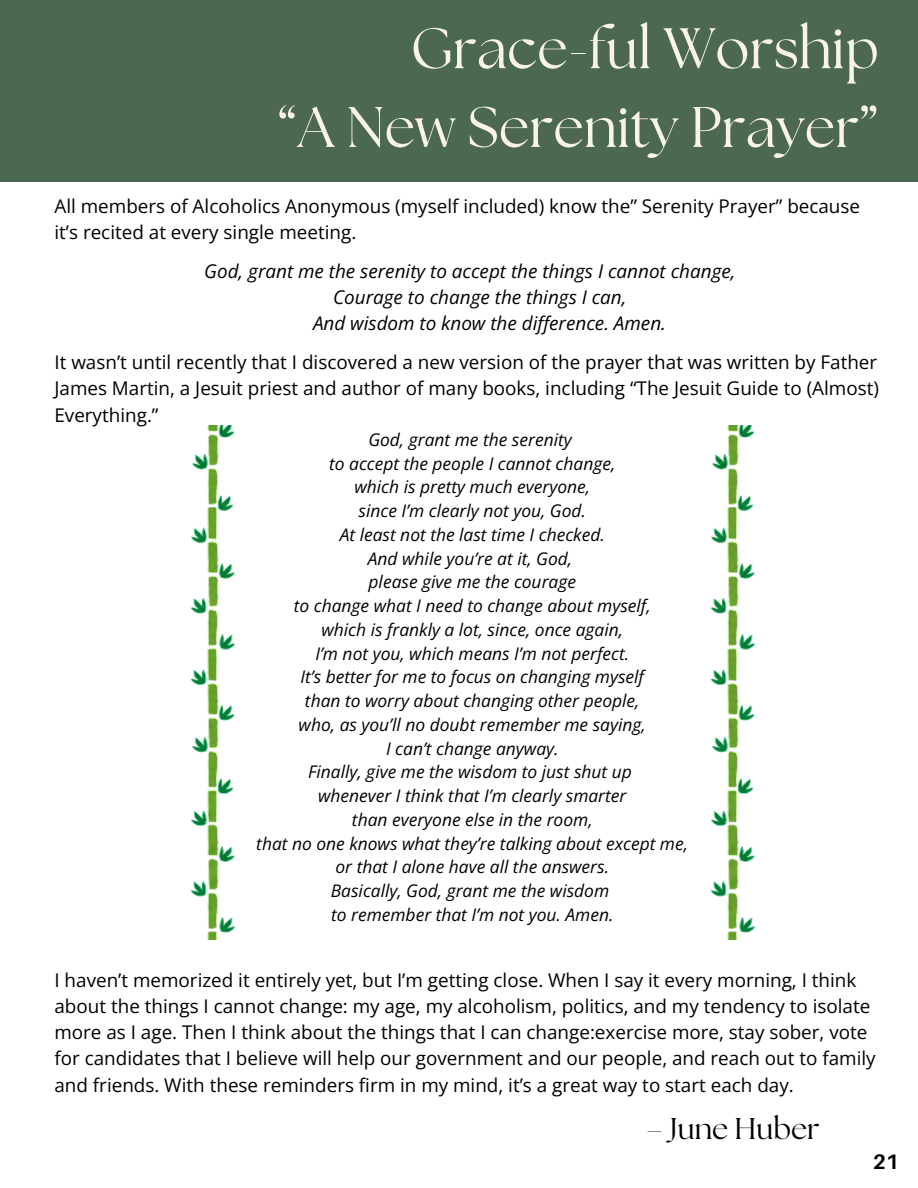
<style>
.page{position:relative;width:918px;height:1188px;background:#fff}
.page>*{position:absolute;margin:0;border:0;box-sizing:border-box;transform-origin:0 0}
.t1{font:57px/78.8px "The Seasons";color:#f8f4eb;text-align:right}
.t2{font:30px "The Seasons";color:#000}
.t3{font:700 21px "Aileron";color:#000}
.t4{font:18.9px/26.2px "Open Sans";color:#000}
.t5{font:italic 18.9px "Open Sans";color:#000}
.t6{font:italic 17.4px "Open Sans";color:#000}
</style>
<div class="page">
<div style="left:0;top:0;width:918px;height:181px;background:#4d6851"></div>
<img style="left:711px;top:425px;width:44px;height:514px">
<img style="left:190px;top:425px;width:45px;height:514px">
<p class="t1" style="left:278px;top:13px;width:603px">Grace-ful Worship<br>“A New Serenity Prayer”</p>
<h1 class="t4" style="left:54px;top:192px;width:807px">All members of Alcoholics Anonymous (myself included) know the” Serenity Prayer” because it’s recited at every single meeting.</h1>
<p class="t5" style="left:204px;top:258px;width:533px">God, grant me the serenity to accept the things I cannot change,</p>
<p class="t5" style="left:333px;top:284px;width:295px">Courage to change the things I can,</p>
<p class="t5" style="left:313px;top:310px;width:354px">And wisdom to know the difference. Amen.</p>
<p class="t4" style="left:54px;top:349px;width:826px;text-align:justify">It wasn’t until recently that I discovered a new version of the prayer that was written by Father James Martin, a Jesuit priest and author of many books, including “The Jesuit Guide to (Almost)<br>Everything.”</p>
<p class="t6" style="left:368px;top:427px;width:205px">God, grant me the serenity</p>
<p class="t6" style="left:329px;top:451px;width:288px">to accept the people I cannot change,</p>
<p class="t6" style="left:354px;top:475px;width:237px">which is pretty much everyone,</p>
<p class="t6" style="left:359px;top:499px;width:229px">since I’m clearly not you, God.</p>
<p class="t6" style="left:340px;top:522px;width:267px">At least not the last time I checked.</p>
<p class="t6" style="left:368px;top:546px;width:206px">And while you’re at it, God,</p>
<p class="t6" style="left:369px;top:570px;width:209px">please give me the courage</p>
<p class="t6" style="left:294px;top:594px;width:358px">to change what I need to change about myself,</p>
<p class="t6" style="left:321px;top:617px;width:303px">which is frankly a lot, since, once again,</p>
<p class="t6" style="left:315px;top:641px;width:315px">I’m not you, which means I’m not perfect.</p>
<p class="t6" style="left:300px;top:665px;width:345px">It’s better for me to focus on changing myself</p>
<p class="t6" style="left:305px;top:689px;width:336px">than to worry about changing other people,</p>
<p class="t6" style="left:299px;top:712px;width:349px">who, as you’ll no doubt remember me saying,</p>
<p class="t6" style="left:386px;top:736px;width:174px">I can’t change anyway.</p>
<p class="t6" style="left:308px;top:760px;width:325px">Finally, give me the wisdom to just shut up</p>
<p class="t6" style="left:318px;top:784px;width:310px">whenever I think that I’m clearly smarter</p>
<p class="t6" style="left:352px;top:807px;width:242px">than everyone else in the room,</p>
<p class="t6" style="left:256px;top:831px;width:433px">that no one knows what they’re talking about except me,</p>
<p class="t6" style="left:336px;top:855px;width:275px">or that I alone have all the answers.</p>
<p class="t6" style="left:331px;top:879px;width:280px">Basically, God, grant me the wisdom</p>
<p class="t6" style="left:331px;top:902px;width:284px">to remember that I’m not you. Amen.</p>
<p class="t4" style="left:54px;top:966px;width:823px">I haven’t memorized it entirely yet, but I’m getting close. When I say it every morning, I think about the things I cannot change: my age, my alcoholism, politics, and my tendency to isolate more as I age. Then I think about the things that I can change:exercise more, stay sober, vote for candidates that I believe will help our government and our people, and reach out to family and friends. With these reminders firm in my mind, it’s a great way to start each day.</p>
<p class="t2" style="left:646px;top:1115px;width:175px">– June Huber</p>
<p class="t3" style="left:873px;top:1148px;width:28px">21</p>
</div>
